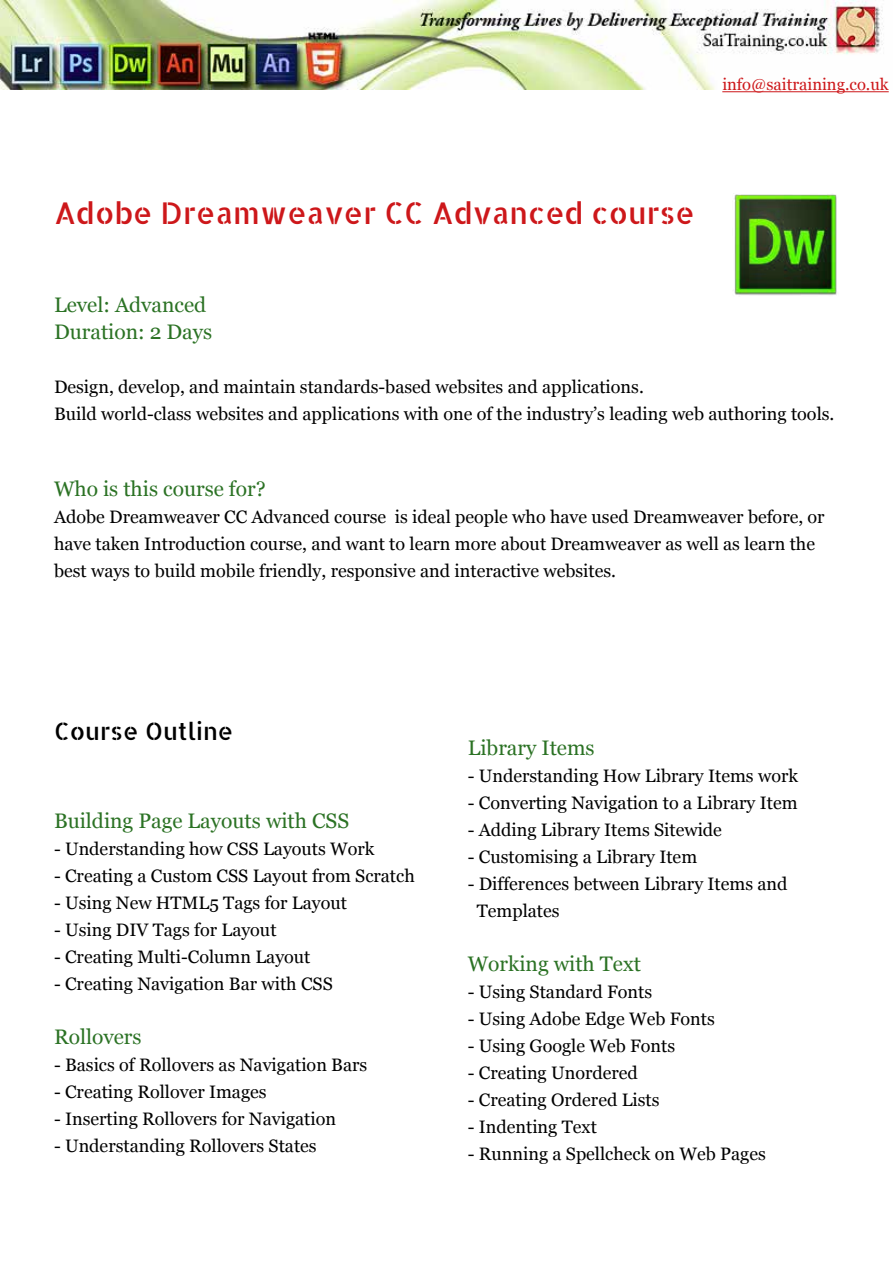
<style>
.page{position:relative;width:893px;height:1263px;background:#fff}
.page>*{position:absolute;margin:0;border:0;box-sizing:border-box;transform-origin:0 0}
.t1{font:30px "Allerta Stencil";color:#cd171a}
.t2{font:24px "Allerta Stencil";color:#000}
.t3{font:21px/27px "Georgia";color:#2b7224}
.t4{font:18px/27px "Georgia";color:#000}
.t5{font:16.5px "Georgia";color:#cd171a}
</style>
<div class="page">
<img style="left:0;top:0;width:884px;height:89px">
<hr style="left:722px;top:91px;width:167px;height:1px;background:#cd171a">
<img style="left:734px;top:194px;width:103px;height:102px">
<p class="t5" style="left:722px;top:75px;width:168px">info@saitraining.co.uk</p>
<h1 class="t1" style="left:54px;top:194px;width:642px">Adobe Dreamweaver CC Advanced course</h1>
<p class="t3" style="left:54px;top:292px;width:160px">Level: Advanced<br>Duration: 2 Days</p>
<p class="t4" style="left:54px;top:374px;width:782px">Design, develop, and maintain standards-based websites and applications.<br>Build world-class websites and applications with one of the industry’s leading web authoring tools.</p>
<p class="t3" style="left:54px;top:475px;width:213px">Who is this course for?</p>
<p class="t4" style="left:54px;top:503px;width:772px">Adobe Dreamweaver CC Advanced course is ideal people who have used Dreamweaver before, or have taken Introduction course, and want to learn more about Dreamweaver as well as learn the best ways to build mobile friendly, responsive and interactive websites.</p>
<h2 class="t2" style="left:54px;top:715px;width:181px">Course Outline</h2>
<p class="t3" style="left:54px;top:808px;width:297px">Building Page Layouts with CSS</p>
<p class="t4" style="left:54px;top:835px;width:322px">- Understanding how CSS Layouts Work</p>
<p class="t4" style="left:54px;top:862px;width:362px">- Creating a Custom CSS Layout from Scratch</p>
<p class="t4" style="left:54px;top:889px;width:295px">- Using New HTML5 Tags for Layout</p>
<p class="t4" style="left:54px;top:916px;width:224px">- Using DIV Tags for Layout</p>
<p class="t4" style="left:54px;top:943px;width:258px">- Creating Multi-Column Layout</p>
<p class="t4" style="left:54px;top:970px;width:280px">- Creating Navigation Bar with CSS</p>
<p class="t3" style="left:54px;top:1024px;width:89px">Rollovers</p>
<p class="t4" style="left:54px;top:1051px;width:315px">- Basics of Rollovers as Navigation Bars</p>
<p class="t4" style="left:54px;top:1078px;width:214px">- Creating Rollover Images</p>
<p class="t4" style="left:54px;top:1105px;width:284px">- Inserting Rollovers for Navigation</p>
<p class="t4" style="left:54px;top:1132px;width:264px">- Understanding Rollovers States</p>
<p class="t3" style="left:468px;top:735px;width:128px">Library Items</p>
<p class="t4" style="left:468px;top:763px;width:332px">- Understanding How Library Items work</p>
<p class="t4" style="left:468px;top:790px;width:331px">- Converting Navigation to a Library Item</p>
<p class="t4" style="left:468px;top:817px;width:256px">- Adding Library Items Sitewide</p>
<p class="t4" style="left:468px;top:844px;width:231px">- Customising a Library Item</p>
<p class="t4" style="left:477px;top:871px;width:312px;text-indent:-9px">- Differences between Library Items and<br>Templates</p>
<p class="t3" style="left:468px;top:951px;width:175px">Working with Text</p>
<p class="t4" style="left:468px;top:979px;width:186px">- Using Standard Fonts</p>
<p class="t4" style="left:468px;top:1006px;width:249px">- Using Adobe Edge Web Fonts</p>
<p class="t4" style="left:468px;top:1033px;width:209px">- Using Google Web Fonts</p>
<p class="t4" style="left:468px;top:1060px;width:172px">- Creating Unordered</p>
<p class="t4" style="left:468px;top:1087px;width:193px">- Creating Ordered Lists</p>
<p class="t4" style="left:468px;top:1114px;width:131px">- Indenting Text</p>
<p class="t4" style="left:468px;top:1141px;width:300px">- Running a Spellcheck on Web Pages</p>
</div>
